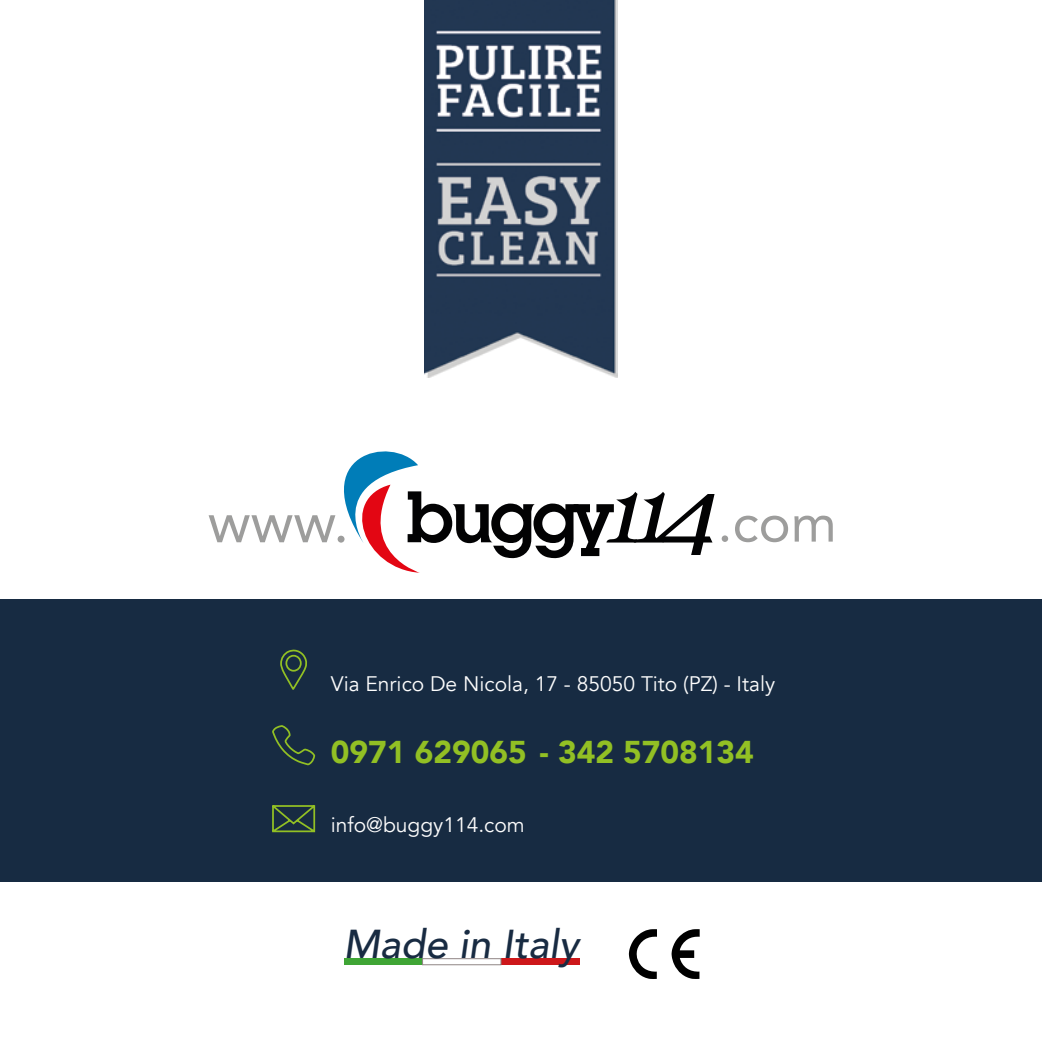
<style>
.page{position:relative;width:1042px;height:1042px;background:#fff}
.page>*{position:absolute;margin:0;border:0;box-sizing:border-box;transform-origin:0 0}
.t1{font:italic 500 40.25px "Avenir";color:#182b42}
.t2{font:900 31.5px "Avenir";color:#92c024}
.t3{font:21px "Avenir";color:#fdfdfd}
</style>
<div class="page">
<div style="left:344px;top:958px;width:79px;height:7px;background:#3fa535"></div>
<div style="left:501px;top:958px;width:79px;height:7px;background:#cd171a"></div>
<div style="left:422px;top:958px;width:79px;height:7px;background:#fff;border:1px solid #8f8584"></div>
<div style="left:0;top:599px;width:1042px;height:282px;background:#172b42"></div>
<svg style="left:280px;top:649px;width:27px;height:41px"></svg>
<svg style="left:272px;top:725px;width:44px;height:41px"></svg>
<svg style="left:722px;top:535px;width:6px;height:7px"></svg>
<svg style="left:735px;top:516px;width:53px;height:26px"></svg>
<svg style="left:794px;top:516px;width:39px;height:25px"></svg>
<svg style="left:209px;top:451px;width:505px;height:122px"></svg>
<svg style="left:272px;top:805px;width:44px;height:28px"></svg>
<img style="left:425px;top:0;width:192px;height:377px">
<svg style="left:629px;top:929px;width:28px;height:50px"></svg>
<svg style="left:671px;top:929px;width:29px;height:50px"></svg>
<p class="t3" style="left:331px;top:671px;width:446px">Via Enrico De Nicola, 17 - 85050 Tito (PZ) - Italy</p>
<h2 class="t2" style="left:331px;top:725px;width:424px">0971 629065 - 342 5708134</h2>
<p class="t3" style="left:331px;top:812px;width:195px">info@buggy114.com</p>
<h1 class="t1" style="left:343px;top:920px;width:237px">Made in Italy</h1>
</div>
